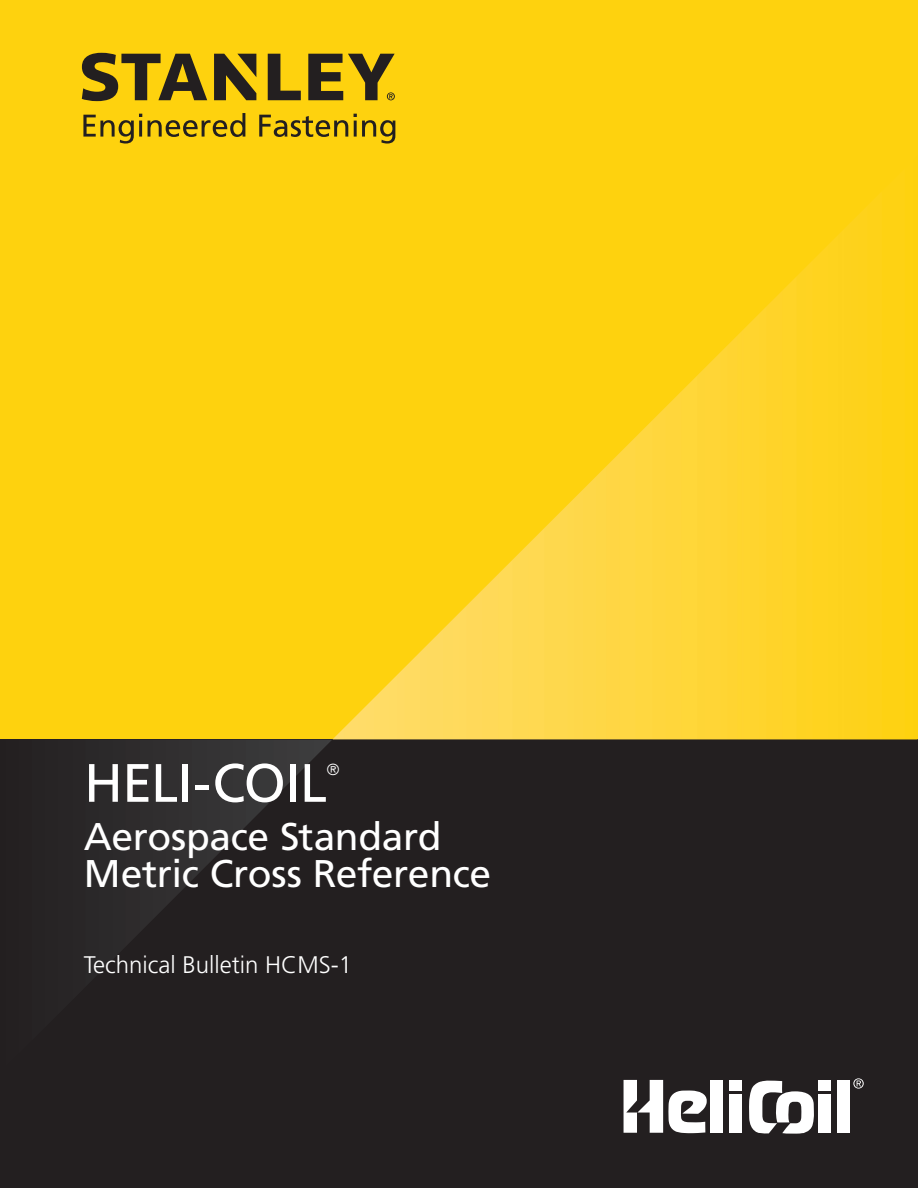
<style>
.page{position:relative;width:918px;height:1188px;background:#fff}
.page>*{position:absolute;margin:0;border:0;box-sizing:border-box;transform-origin:0 0}
.t1{font:54px "Frutiger";letter-spacing:-.01em;color:#fff}
.t2{font:38.55px/37.5px "Frutiger";letter-spacing:-.01em;color:#fff}
.t3{font:300 24px "Frutiger";color:#fff}
.t4{font:14.85px "Futura";color:#fff}
</style>
<div class="page">
<div style="left:0;top:0;width:918px;height:1187px;background:#fed20e"></div>
<div style="left:0;top:739px;width:918px;height:449px;background:#231f20"></div>
<img style="left:333px;top:206px;width:535px;height:533px">
<img style="left:113px;top:740px;width:219px;height:218px">
<svg style="left:83px;top:114px;width:59px;height:30px"></svg>
<hr style="left:139px;top:121px;width:3px;height:16px;background:#231f20">
<svg style="left:148px;top:113px;width:97px;height:24px"></svg>
<svg style="left:259px;top:115px;width:89px;height:22px"></svg>
<svg style="left:354px;top:114px;width:41px;height:30px"></svg>
<svg style="left:82px;top:53px;width:313px;height:48px"></svg>
<svg style="left:624px;top:1080px;width:83px;height:53px"></svg>
<div style="left:711px;top:1081px;width:12px;height:52px;background:#fff"></div>
<div style="left:838px;top:1080px;width:12px;height:53px;background:#fff"></div>
<div style="left:819px;top:1081px;width:12px;height:10px;background:#fff"></div>
<div style="left:819px;top:1094px;width:12px;height:39px;background:#fff"></div>
<div style="left:730px;top:1081px;width:12px;height:10px;background:#fff"></div>
<div style="left:730px;top:1094px;width:12px;height:39px;background:#fff"></div>
<svg style="left:749px;top:1081px;width:65px;height:53px"></svg>
<svg style="left:853px;top:1078px;width:11px;height:11px"></svg>
<h1 class="t1" style="left:84px;top:751px;width:244px">HELI-COIL</h1>
<p class="t4" style="left:327px;top:760px;width:13px">®</p>
<p class="t2" style="left:84px;top:817px;width:409px">Aerospace Standard<br>Metric Cross Reference</p>
<p class="t3" style="left:84px;top:951px;width:270px">Technical Bulletin HCMS-1</p>
</div>
